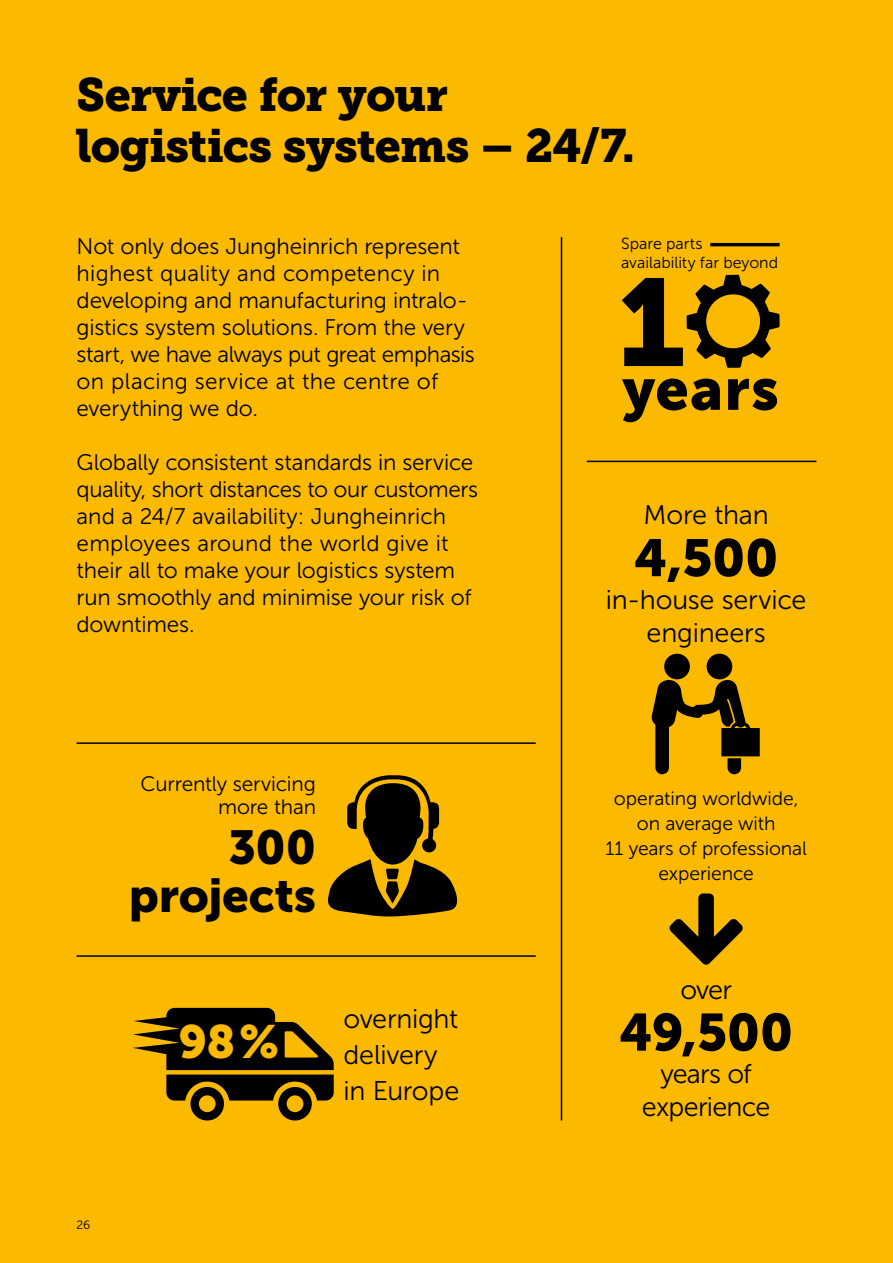
<style>
.page{position:relative;width:893px;height:1263px;background:#fbba00}
.page>*{position:absolute;margin:0;border:0;box-sizing:border-box;transform-origin:0 0}
.t1{font:59.25px "Museo JH Sans 900";letter-spacing:.02em;color:#000}
.t2{font:52.05px "Museo JH Sans 900";letter-spacing:-.01em;color:#000}
.t3{font:47.4px/47.4px "Museo JH Sans 900";letter-spacing:-.005em;color:#000;text-align:right}
.t4{font:46.5px/51px "Museo JH Slab 900";letter-spacing:-.02em;color:#000}
.t5{font:46.5px "Museo JH Sans 900";color:#fbba00}
.t6{font:27px/36.2px "Museo JH Sans 300";letter-spacing:-.01em;color:#000}
.t7{font:27px/32.7px "Museo JH Sans 300";letter-spacing:-.03em;color:#000;text-align:center}
.t8{font:22.5px/27px "Museo JH Sans 300";letter-spacing:-.005em;color:#000}
.t9{font:20.85px/22.8px "Museo JH Sans 300";letter-spacing:-.01em;color:#000;text-align:right}
.t10{font:19.35px/25px "Museo JH Sans 300";letter-spacing:-.005em;color:#000;text-align:center}
.t11{font:15.9px/19.4px "Museo JH Sans 300";color:#000}
.t12{font:12px "Museo JH Sans 300";color:#000}
</style>
<div class="page">
<hr style="left:561px;top:237px;width:1px;height:883px;background:#000">
<hr style="left:77px;top:742px;width:459px;height:2px;background:#000">
<hr style="left:77px;top:955px;width:459px;height:2px;background:#000">
<hr style="left:587px;top:461px;width:229px;height:1px;background:#000">
<svg style="left:133px;top:1008px;width:201px;height:112px"></svg>
<div style="left:664px;top:654px;width:26px;height:25px;background:#000;border-radius:50%"></div>
<div style="left:707px;top:654px;width:25px;height:25px;background:#000;border-radius:50%"></div>
<svg style="left:652px;top:680px;width:108px;height:94px"></svg>
<svg style="left:669px;top:893px;width:74px;height:72px"></svg>
<svg style="left:328px;top:775px;width:130px;height:142px"></svg>
<svg style="left:687px;top:275px;width:93px;height:93px"></svg>
<hr style="left:710px;top:243px;width:70px;height:3px;background:#000">
<h3 class="t4" style="left:77px;top:70px;width:560px">Service for your logistics systems – 24/7.</h3>
<p class="t8" style="left:77px;top:233px;width:400px">Not only does Jungheinrich represent highest quality and competency in developing and manufacturing intralo&shy;gistics system solutions. From the very start, we have always put great emphasis on placing service at the centre of everything we do.</p>
<p class="t8" style="left:77px;top:449px;width:403px">Globally consistent standards in service quality, short distances to our customers and a 24/7 availability: Jungheinrich employees around the world give it their all to make your logistics system run smoothly and minimise your risk of downtimes.</p>
<p class="t9" style="left:141px;top:772px;width:177px">Currently servicing more than</p>
<h3 class="t3" style="left:129px;top:824px;width:189px">300 projects</h3>
<h3 class="t5" style="left:179px;top:1016px;width:102px">98%</h3>
<p class="t6" style="left:343px;top:1001px;width:117px">overnight delivery in Europe</p>
<p class="t12" style="left:77px;top:1218px;width:15px">26</p>
<p class="t11" style="left:621px;top:234px;width:159px">Spare parts availability far beyond</p>
<h1 class="t1" style="left:617px;top:355px;width:163px"><sup>1</sup>years</h1>
<p class="t6" style="left:644px;top:497px;width:127px">More than</p>
<h2 class="t2" style="left:634px;top:528px;width:146px">4,500</h2>
<p class="t6" style="left:606px;top:583px;width:202px;line-height:32.7px;text-align:center">in-house service engineers</p>
<p class="t10" style="left:605px;top:785px;width:203px">operating worldwide, on average with<br>11 years of professional experience</p>
<p class="t6" style="left:680px;top:971px;width:53px">over</p>
<h2 class="t2" style="left:619px;top:1003px;width:175px">49,500</h2>
<p class="t7" style="left:642px;top:1058px;width:130px">years of experience</p>
</div>
